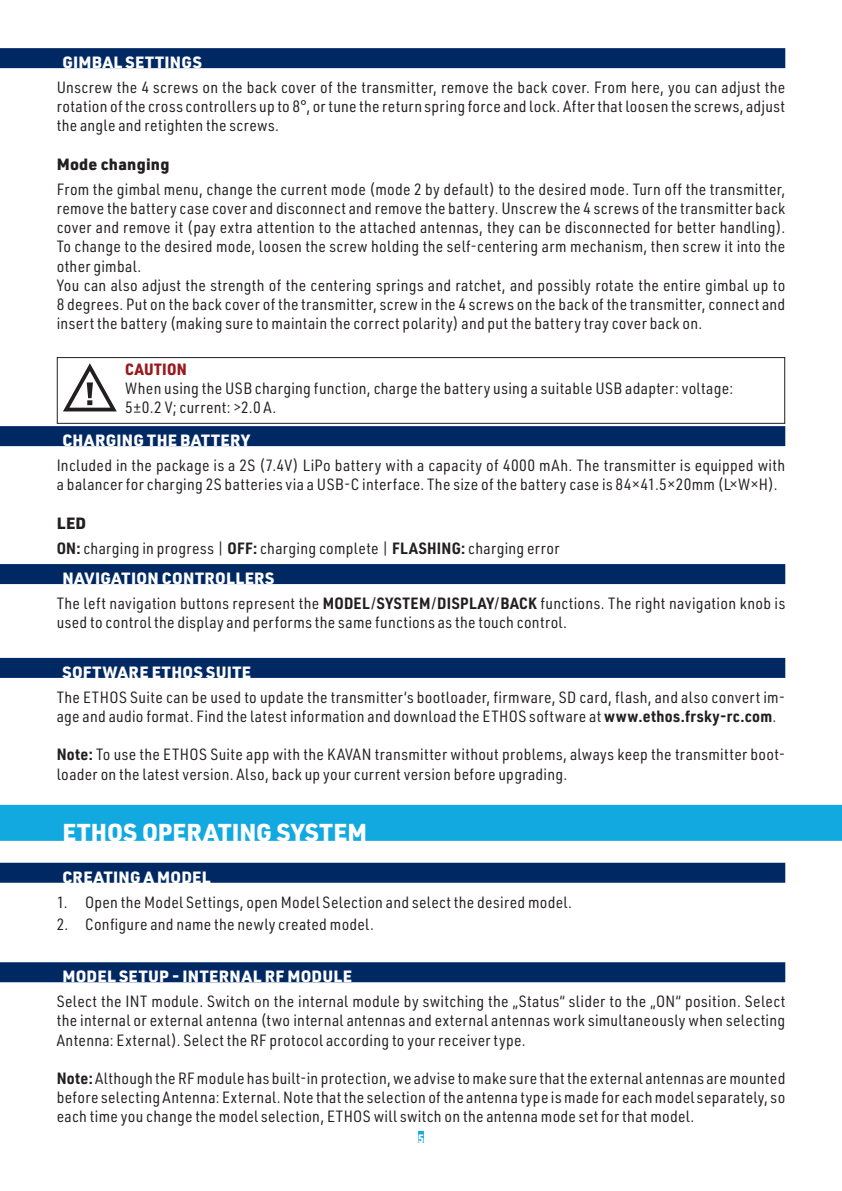
<style>
.page{position:relative;width:842px;height:1191px;background:#fff}
.page>*{position:absolute;margin:0;border:0;box-sizing:border-box;transform-origin:0 0}
.Nadpis_sekce{font:900 24px "URWDIN";letter-spacing:.015em;color:#fff}
.Tělo_textu{font:16px/19.2px "URWDIN Semi Cond";letter-spacing:.02em;color:#231f20;text-align:justify}
.Nadpis_s_podtiskem{font:900 16px "URWDIN";letter-spacing:.025em;color:#fff}
.Varování_blok{font:16px/19.2px "URWDIN Semi Cond";letter-spacing:.02em;color:#231f20}
.Tělo_textu_nadpis{font:900 16px "URWDIN";letter-spacing:.015em;color:#231f20}
.Varování_nadpis{font:900 16px "URWDIN Semi Cond";letter-spacing:.03em;color:#981a1e}
.Číslování_stran{font:900 12px "URWDIN Semi Cond";color:#fff}
.s1{font-weight:700}
</style>
<div class="page">
<div style="left:418px;top:1130px;width:6px;height:12px;background:#12a9e1"></div>
<div style="left:0;top:48px;width:785px;height:20px;background:#002964"></div>
<div style="left:0;top:426px;width:785px;height:20px;background:#002964"></div>
<div style="left:0;top:564px;width:785px;height:20px;background:#002964"></div>
<div style="left:0;top:658px;width:785px;height:20px;background:#002964"></div>
<div style="left:0;top:805px;width:842px;height:36px;background:#12a9e1"></div>
<div style="left:0;top:862px;width:785px;height:20px;background:#002964"></div>
<div style="left:0;top:962px;width:785px;height:20px;background:#002964"></div>
<div style="left:57px;top:357px;width:728px;height:67px;border:1px solid #231f20"></div>
<svg style="left:63px;top:363px;width:54px;height:48px"></svg>
<p class="Nadpis_s_podtiskem" style="left:62px;top:51px;width:141px">GIMBAL SETTINGS</p>
<p class="Tělo_textu" style="left:57px;top:77px;width:730px">Unscrew the 4 screws on the back cover of the transmitter, remove the back cover. From here, you can adjust the rotation of the cross controllers up to 8°, or tune the return spring force and lock. After that loosen the screws, adjust the angle and retighten the screws.</p>
<p class="Tělo_textu_nadpis" style="left:57px;top:153px;width:114px">Mode changing</p>
<p class="Tělo_textu" style="left:57px;top:179px;width:730px">From the gimbal menu, change the current mode (mode 2 by default) to the desired mode. Turn off the transmitter, remove the battery case cover and disconnect and remove the battery. Unscrew the 4 screws of the transmitter back cover and remove it (pay extra attention to the attached antennas, they can be disconnected for better handling).<br>To change to the desired mode, loosen the screw holding the self-centering arm mechanism, then screw it into the other gimbal.</p>
<p class="Tělo_textu" style="left:57px;top:275px;width:730px">You can also adjust the strength of the centering springs and ratchet, and possibly rotate the entire gimbal up to 8 degrees. Put on the back cover of the transmitter, screw in the 4 screws on the back of the transmitter, connect and insert the battery (making sure to maintain the correct polarity) and put the battery tray cover back on.</p>
<p class="Varování_nadpis" style="left:125px;top:358px;width:63px">CAUTION</p>
<p class="Varování_blok" style="left:125px;top:378px;width:609px">When using the USB charging function, charge the battery using a suitable USB adapter: voltage:<br>5±0.2 V; current: &gt;2.0 A.</p>
<p class="Nadpis_s_podtiskem" style="left:62px;top:429px;width:189px">CHARGING THE BATTERY</p>
<p class="Tělo_textu" style="left:57px;top:455px;width:730px">Included in the package is a 2S (7.4V) LiPo battery with a capacity of 4000 mAh. The transmitter is equipped with a balancer for charging 2S batteries via a USB-C interface. The size of the battery case is 84×41.5×20mm (L×W×H).</p>
<p class="Tělo_textu_nadpis" style="left:57px;top:512px;width:31px">LED</p>
<p class="Tělo_textu" style="left:57px;top:538px;width:504px"><span class="s1">ON:</span> charging in progress | <span class="s1">OFF:</span> charging complete | <span class="s1">FLASHING:</span> charging error</p>
<p class="Nadpis_s_podtiskem" style="left:62px;top:567px;width:213px">NAVIGATION CONTROLLERS</p>
<p class="Tělo_textu" style="left:57px;top:593px;width:730px">The left navigation buttons represent the <span class="s1">MODEL</span>/<span class="s1">SYSTEM</span>/<span class="s1">DISPLAY</span>/<span class="s1">BACK</span> functions. The right navigation knob is used to control the display and performs the same functions as the touch control.</p>
<p class="Nadpis_s_podtiskem" style="left:62px;top:661px;width:190px">SOFTWARE ETHOS SUITE</p>
<p class="Tělo_textu" style="left:57px;top:687px;width:730px">The ETHOS Suite can be used to update the transmitter‘s bootloader, firmware, SD card, flash, and also convert im&shy;age and audio format. Find the latest information and download the ETHOS software at <span class="s1">www.ethos.frsky-rc.com</span>.</p>
<p class="Tělo_textu" style="left:57px;top:744px;width:730px"><span class="s1">Note:</span> To use the ETHOS Suite app with the KAVAN transmitter without problems, always keep the transmitter boot&shy;loader on the latest version. Also, back up your current version before upgrading.</p>
<p class="Nadpis_sekce" style="left:62px;top:815px;width:306px">ETHOS OPERATING SYSTEM</p>
<p class="Nadpis_s_podtiskem" style="left:62px;top:866px;width:150px">CREATING A MODEL</p>
<p class="Tělo_textu" style="left:57px;top:892px;width:517px">1. Open the Model Settings, open Model Selection and select the desired model.</p>
<p class="Tělo_textu" style="left:57px;top:914px;width:319px">2. Configure and name the newly created model.</p>
<p class="Nadpis_s_podtiskem" style="left:62px;top:965px;width:291px">MODEL SETUP - INTERNAL RF MODULE</p>
<p class="Tělo_textu" style="left:57px;top:991px;width:730px">Select the INT module. Switch on the internal module by switching the „Status“ slider to the „ON“ position. Select the internal or external antenna (two internal antennas and external antennas work simultaneously when selecting Antenna: External). Select the RF protocol according to your receiver type.</p>
<p class="Tělo_textu" style="left:57px;top:1068px;width:730px"><span class="s1">Note:</span> Although the RF module has built-in protection, we advise to make sure that the external antennas are mounted before selecting Antenna: External. Note that the selection of the antenna type is made for each model separately, so each time you change the model selection, ETHOS will switch on the antenna mode set for that model.</p>
<p class="Číslování_stran" style="left:418px;top:1130px;width:7px">5</p>
</div>
